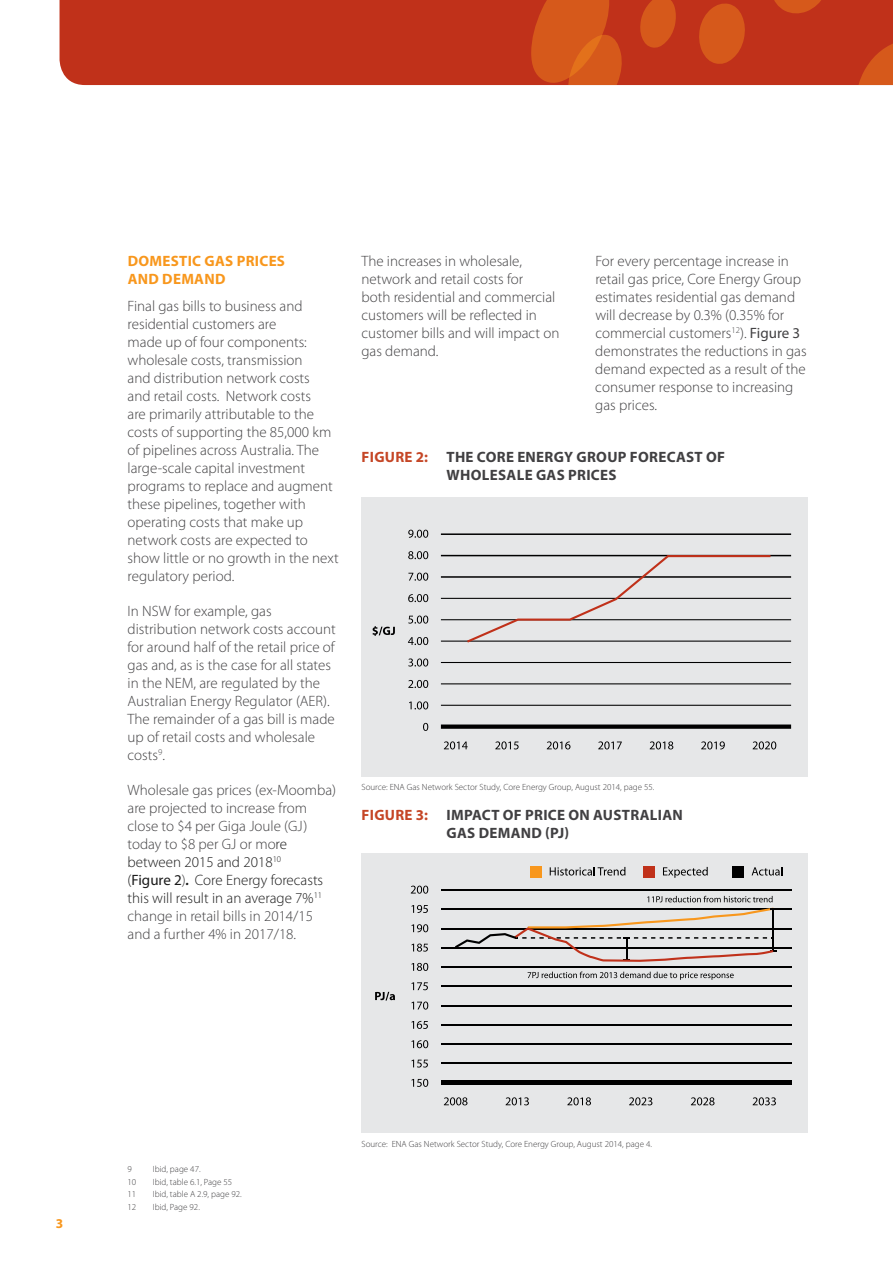
<style>
.page{position:relative;width:893px;height:1263px;background:#fff}
.page>*{position:absolute;margin:0;border:0;box-sizing:border-box;transform-origin:0 0}
.t1{font:300 15px/18px "Myriad Pro";color:#414042}
.t2{font:700 15px/18px "Myriad Pro";letter-spacing:.02em;color:#414042}
.t3{font:700 15px/18px "Myriad Pro";letter-spacing:.02em;color:#f8971d}
.t4{font:700 13.5px "Myriad Pro";color:#f8971d}
.t5{font:300 9px "Myriad Pro";color:#414042}
.s1{color:#1a1a1a}
.s2{font-weight:400;color:#1a1a1a}
.s3{font-weight:600;font-style:italic;color:#1a1a1a}
.s4{font-weight:400}
.s5{color:#c54626}
</style>
<div class="page">
<div style="left:60px;top:0;width:833px;height:85px;background:#c0311a"></div>
<svg style="left:531px;top:0;width:92px;height:85px;background:#d3531a"></svg>
<svg style="left:855px;top:37px;width:38px;height:48px;background:#cb451a"></svg>
<svg style="left:640px;top:0;width:36px;height:48px;background:#d1501a"></svg>
<svg style="left:698px;top:3px;width:48px;height:62px;background:#cf4d1a"></svg>
<svg style="left:769px;top:0;width:61px;height:14px"></svg>
<div style="left:361px;top:853px;width:447px;height:280px;background:#e6e7e8"></div>
<svg style="left:375px;top:992px;width:20px;height:8px"></svg>
<svg style="left:444px;top:1097px;width:23px;height:8px"></svg>
<svg style="left:506px;top:1097px;width:23px;height:8px"></svg>
<svg style="left:567px;top:1097px;width:24px;height:8px"></svg>
<svg style="left:629px;top:1097px;width:23px;height:8px"></svg>
<svg style="left:691px;top:1097px;width:23px;height:8px"></svg>
<svg style="left:753px;top:1097px;width:23px;height:8px"></svg>
<svg style="left:752px;top:867px;width:30px;height:8px"></svg>
<div style="left:733px;top:866px;width:11px;height:12px;background:#000"></div>
<svg style="left:663px;top:867px;width:45px;height:11px"></svg>
<div style="left:643px;top:866px;width:12px;height:12px;background:#c0311a"></div>
<svg style="left:550px;top:867px;width:75px;height:8px"></svg>
<div style="left:530px;top:866px;width:11px;height:12px;background:#f8971d"></div>
<svg style="left:411px;top:886px;width:17px;height:8px"></svg>
<svg style="left:411px;top:905px;width:17px;height:8px"></svg>
<svg style="left:411px;top:943px;width:17px;height:9px"></svg>
<svg style="left:411px;top:963px;width:17px;height:8px"></svg>
<svg style="left:411px;top:982px;width:17px;height:8px"></svg>
<svg style="left:411px;top:1001px;width:17px;height:8px"></svg>
<svg style="left:411px;top:1021px;width:17px;height:8px"></svg>
<svg style="left:411px;top:1040px;width:17px;height:8px"></svg>
<svg style="left:411px;top:1059px;width:17px;height:8px"></svg>
<svg style="left:411px;top:1079px;width:17px;height:8px"></svg>
<hr style="left:441px;top:889px;width:350px;height:2px;background:#000">
<hr style="left:441px;top:909px;width:350px;height:1px;background:#000">
<svg style="left:411px;top:924px;width:17px;height:8px"></svg>
<hr style="left:441px;top:928px;width:350px;height:1px;background:#000">
<hr style="left:441px;top:947px;width:350px;height:2px;background:#000">
<hr style="left:441px;top:966px;width:350px;height:2px;background:#000">
<hr style="left:441px;top:986px;width:350px;height:1px;background:#000">
<hr style="left:441px;top:1005px;width:350px;height:1px;background:#000">
<hr style="left:441px;top:1024px;width:350px;height:1px;background:#000">
<hr style="left:441px;top:1043px;width:350px;height:1px;background:#000">
<hr style="left:441px;top:1063px;width:350px;height:1px;background:#000">
<div style="left:441px;top:1080px;width:350px;height:5px;background:#000"></div>
<svg style="left:528px;top:971px;width:206px;height:9px"></svg>
<svg style="left:455px;top:896px;width:321px;height:66px"></svg>
<div style="left:361px;top:497px;width:447px;height:280px;background:#e6e7e8"></div>
<svg style="left:444px;top:741px;width:24px;height:8px"></svg>
<svg style="left:495px;top:741px;width:24px;height:8px"></svg>
<svg style="left:547px;top:741px;width:23px;height:8px"></svg>
<svg style="left:598px;top:741px;width:24px;height:8px"></svg>
<svg style="left:650px;top:741px;width:23px;height:8px"></svg>
<svg style="left:701px;top:741px;width:24px;height:8px"></svg>
<svg style="left:753px;top:741px;width:23px;height:8px"></svg>
<svg style="left:408px;top:530px;width:20px;height:8px"></svg>
<svg style="left:408px;top:573px;width:20px;height:8px"></svg>
<svg style="left:373px;top:626px;width:22px;height:10px"></svg>
<svg style="left:408px;top:594px;width:20px;height:8px"></svg>
<svg style="left:408px;top:615px;width:20px;height:9px"></svg>
<svg style="left:408px;top:637px;width:20px;height:8px"></svg>
<svg style="left:408px;top:658px;width:20px;height:8px"></svg>
<svg style="left:408px;top:680px;width:20px;height:8px"></svg>
<svg style="left:409px;top:701px;width:19px;height:8px"></svg>
<svg style="left:423px;top:723px;width:5px;height:8px"></svg>
<hr style="left:441px;top:533px;width:350px;height:2px;background:#000">
<svg style="left:408px;top:551px;width:20px;height:8px"></svg>
<hr style="left:441px;top:555px;width:350px;height:1px;background:#000">
<hr style="left:441px;top:576px;width:350px;height:2px;background:#000">
<hr style="left:441px;top:598px;width:350px;height:1px;background:#000">
<hr style="left:441px;top:619px;width:350px;height:1px;background:#000">
<hr style="left:441px;top:641px;width:350px;height:1px;background:#000">
<hr style="left:441px;top:662px;width:350px;height:1px;background:#000">
<hr style="left:441px;top:683px;width:350px;height:1px;background:#000">
<hr style="left:441px;top:705px;width:350px;height:1px;background:#000">
<div style="left:441px;top:724px;width:350px;height:5px;background:#000"></div>
<svg style="left:465px;top:554px;width:308px;height:89px"></svg>
<p class="t3" style="left:128px;top:252px;width:159px">DOMESTIC GAS PRICES<br>AND DEMAND</p>
<p class="t1" style="left:128px;top:297px;width:213px">Final gas bills to business and residential customers are<br>made up of four components: wholesale costs, transmission<br>and distribution network costs<br>and retail costs. Network costs<br>are primarily attributable to the costs of supporting the 85,000 km of pipelines across Australia. The large-scale capital investment programs to replace and augment these pipelines, together with operating costs that make up network costs are expected to show little or no growth in the next regulatory period.</p>
<p class="t1" style="left:128px;top:602px;width:210px">In NSW for example, gas distribution network costs account for around half of the retail price of gas and, as is the case for all states in the NEM, are regulated by the<br>Australian Energy Regulator (AER).<br>The remainder of a gas bill is made up of retail costs and wholesale costs<sup>9</sup>.</p>
<p class="t1" style="left:128px;top:781px;width:210px">Wholesale gas prices (ex-Moomba) are projected to increase from close to $4 per Giga Joule (GJ) today to $8 per GJ or mo<span class="s1">re between 2015 and 2018</span><sup>10<br></sup><span class="s1">(</span><span class="s2">Figure 2</span>)<span class="s3">.</span> <span class="s1">Core Energy forecasts this will result in an average 7%</span><sup>11 </sup>change in retail bills in 2014/15 and a further 4% in 2017/18.</p>
<p class="t1" style="left:361px;top:252px;width:199px">The increases in wholesale, network and retail costs for<br>both residential and commercial customers will be reflected in customer bills and will impact on gas demand.</p>
<p class="t1" style="left:595px;top:252px;width:213px">For every percentage increase in retail gas price, Core Energy Group estimates residential gas demand will decrease by 0.3% (0.35% for commercial customers<sup>12</sup>). <span class="s4">Figure 3 </span>demonstrates the reductions in gas demand expected as a result of the consumer response to increasing gas prices.</p>
<p class="t2" style="left:447px;top:447px;width:280px;text-indent:-85px"><span class="s5">FIGURE 2:</span> THE CORE ENERGY GROUP FORECAST OF<br>WHOLESALE GAS PRICES</p>
<p class="t5" style="left:361px;top:782px;width:295px">Source: ENA Gas Network Sector Study, Core Energy Group, August 2014, page 55.</p>
<p class="t2" style="left:447px;top:806px;width:238px;text-indent:-85px"><span class="s5">FIGURE 3:</span> IMPACT OF PRICE ON AUSTRALIAN<br>GAS DEMAND (PJ)</p>
<p class="t4" style="left:56px;top:1215px;width:9px">3</p>
<p class="t5" style="left:128px;top:1163px;width:6px">9</p>
<p class="t5" style="left:153px;top:1163px;width:49px">Ibid, page 47.</p>
<p class="t5" style="left:128px;top:1176px;width:10px">10</p>
<p class="t5" style="left:153px;top:1176px;width:81px">Ibid, table 6.1, Page 55</p>
<p class="t5" style="left:128px;top:1189px;width:10px">11</p>
<p class="t5" style="left:153px;top:1189px;width:91px">Ibid, table A 2.9, page 92.</p>
<p class="t5" style="left:128px;top:1201px;width:10px">12</p>
<p class="t5" style="left:153px;top:1201px;width:49px">Ibid, Page 92.</p>
<p class="t5" style="left:361px;top:1138px;width:292px">Source: ENA Gas Network Sector Study, Core Energy Group, August 2014, page 4.</p>
</div>
